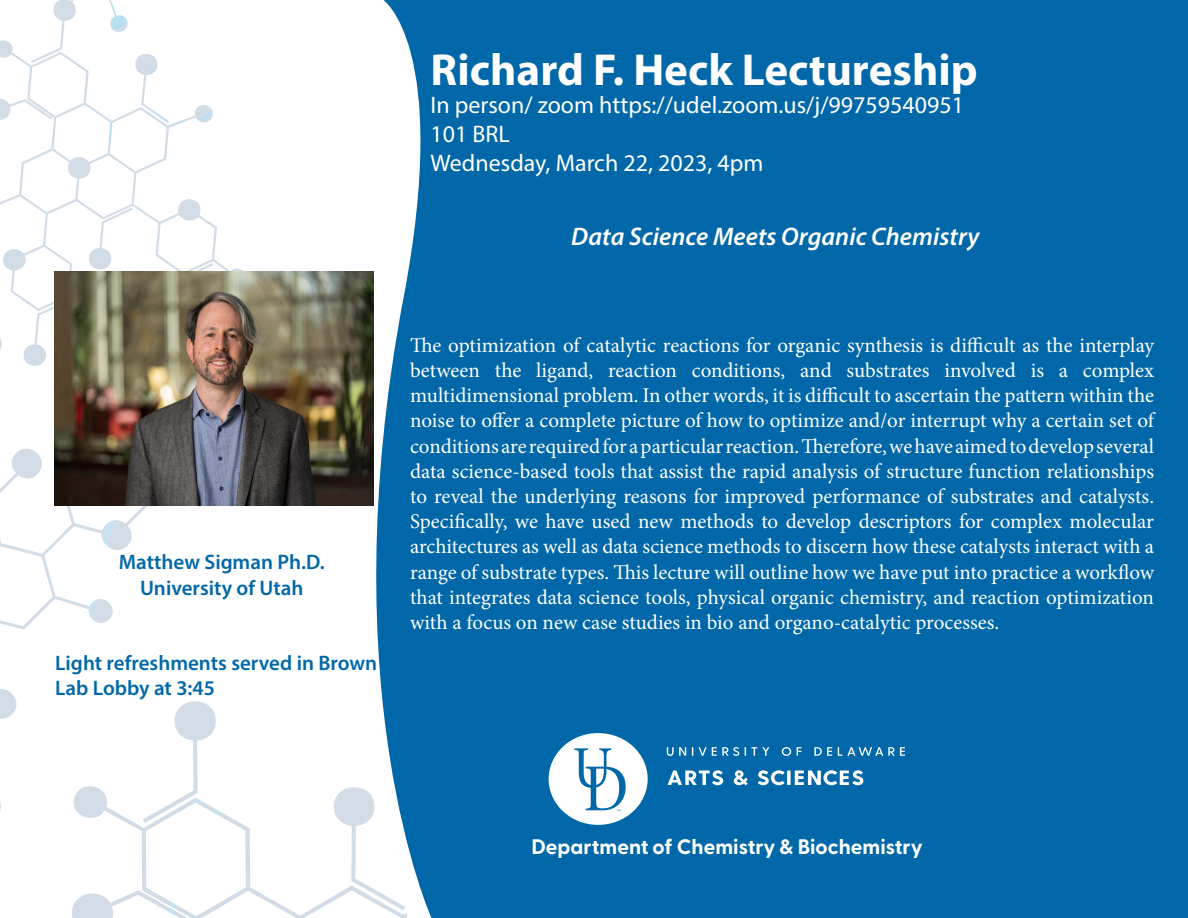
<style>
.page{position:relative;width:1188px;height:918px;background:#fff}
.page>*{position:absolute;margin:0;border:0;box-sizing:border-box;transform-origin:0 0}
.t1{font:700 45px "Myriad Pro";color:#fff}
.t2{font:italic 600 25.5px "Myriad Pro";color:#fff}
.t3{font:24px "Myriad Pro";color:#fff}
.t4{font:21px/25.2px "Minion Pro";color:#fff;text-align:justify}
.t5{font:600 21px/25.2px "Myriad Pro";color:#0068a9}
.t6{font:700 21px "Greycliff CF";color:#fff}
</style>
<div class="page">
<svg style="left:0;top:0;width:329px;height:918px"></svg>
<div style="left:329px;top:0;width:859px;height:918px;background:#0068a9"></div>
<svg style="left:549px;top:733px;width:99px;height:92px"></svg>
<svg style="left:667px;top:747px;width:19px;height:9px"></svg>
<svg style="left:699px;top:747px;width:40px;height:9px"></svg>
<svg style="left:745px;top:747px;width:24px;height:9px"></svg>
<svg style="left:782px;top:747px;width:9px;height:9px"></svg>
<svg style="left:797px;top:747px;width:5px;height:9px"></svg>
<svg style="left:814px;top:747px;width:18px;height:9px"></svg>
<svg style="left:838px;top:747px;width:67px;height:9px"></svg>
<svg style="left:668px;top:770px;width:55px;height:15px"></svg>
<svg style="left:734px;top:770px;width:14px;height:15px"></svg>
<svg style="left:758px;top:770px;width:27px;height:15px"></svg>
<svg style="left:787px;top:771px;width:4px;height:14px"></svg>
<svg style="left:795px;top:770px;width:68px;height:15px"></svg>
<img style="left:54px;top:271px;width:320px;height:234px">
<p class="t5" style="left:119px;top:549px;width:207px">Matthew Sigman Ph.D.</p>
<p class="t5" style="left:140px;top:574px;width:165px">University of Utah</p>
<p class="t5" style="left:55px;top:650px;width:323px">Light refreshments served in Brown<br>Lab Lobby at 3:45</p>
<p class="t1" style="left:430px;top:40px;width:549px">Richard F. Heck Lectureship</p>
<p class="t3" style="left:430px;top:90px;width:535px">In person/ zoom https://udel.zoom.us/j/99759540951</p>
<p class="t3" style="left:430px;top:119px;width:81px">101 BRL</p>
<p class="t3" style="left:430px;top:148px;width:334px">Wednesday, March 22, 2023, 4pm</p>
<p class="t2" style="left:571px;top:221px;width:410px">Data Science Meets Organic Chemistry</p>
<p class="t4" style="left:410px;top:333px;width:746px">The optimization of catalytic reactions for organic synthesis is difficult as the interplay between the ligand, reaction conditions, and substrates involved is a complex multidimensional problem. In other words, it is difficult to ascertain the pattern within the noise to offer a complete picture of how to optimize and/or interrupt why a certain set of conditions are required for a particular reaction. Therefore, we have aimed to develop several data science-based tools that assist the rapid analysis of structure function relationships to reveal the underlying reasons for improved performance of substrates and catalysts.<br>Specifically, we have used new methods to develop descriptors for complex molecular architectures as well as data science methods to discern how these catalysts interact with a range of substrate types. This lecture will outline how we have put into practice a workflow that integrates data science tools, physical organic chemistry, and reaction optimization with a focus on new case studies in bio and organo-catalytic processes.</p>
<p class="t6" style="left:531px;top:830px;width:393px">Department of Chemistry &amp; Biochemistry</p>
</div>
